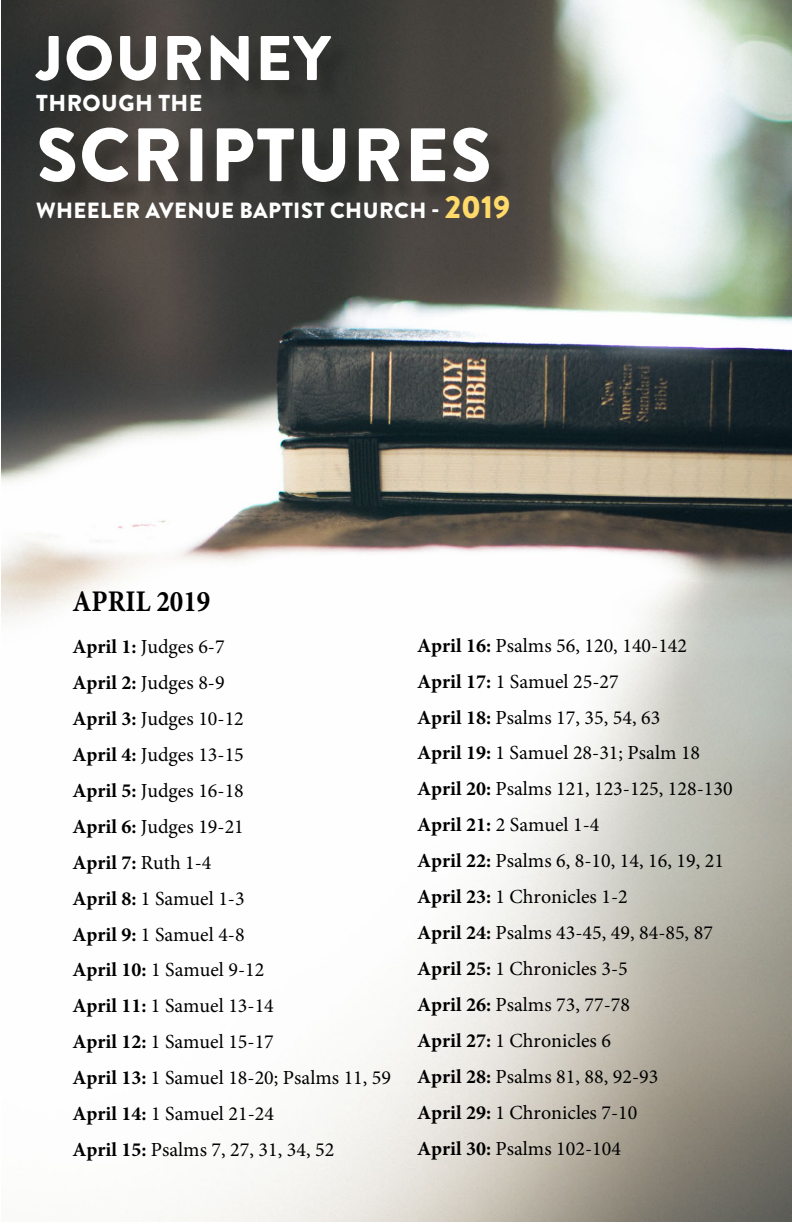
<style>
.page{position:relative;width:792px;height:1224px;background:#fff}
.page>*{position:absolute;margin:0;border:0;box-sizing:border-box;transform-origin:0 0}
.t1{font:900 75.6px "Brandon Grotesque";letter-spacing:.02em;color:#fff}
.t2{font:900 63px "Brandon Grotesque";letter-spacing:.02em;color:#fff}
.t3{font:700 30px "Minion Pro";color:#000;scale:.9 1}
.t4{font:900 23px "Brandon Grotesque";letter-spacing:.02em;color:#fff}
.t5{font:900 22px "Brandon Grotesque";letter-spacing:.02em;color:#fff}
.t6{font:20px/36px "Minion Pro";color:#000}
.s1{font-size:32px;color:#ffd969}
.s2{font-weight:700}
</style>
<div class="page">
<img style="left:1px;top:0;width:791px;height:1221px">
<div style="left:40px;top:38px;width:315px;height:67px;background:#000;opacity:.2"></div>
<div style="left:43px;top:131px;width:471px;height:76px;background:#000;opacity:.2"></div>
<h2 class="t2" style="left:36px;top:14px;width:296px">JOURNEY</h2>
<p class="t4" style="left:36px;top:87px;width:168px">THROUGH THE</p>
<h1 class="t1" style="left:37px;top:102px;width:457px">SCRIPTURES</h1>
<p class="t5" style="left:36px;top:195px;width:476px">WHEELER AVENUE BAPTIST CHURCH - <span class="s1">2019</span></p>
<h3 class="t3" style="left:73px;top:580px;width:155px">APRIL 2019</h3>
<p class="t6" style="left:73px;top:629px;width:320px"><span class="s2">April 1:</span> Judges 6-7<br><span class="s2">April 2:</span> Judges 8-9<br><span class="s2">April 3:</span> Judges 10-12<br><span class="s2">April 4:</span> Judges 13-15<br><span class="s2">April 5:</span> Judges 16-18<br><span class="s2">April 6:</span> Judges 19-21<br><span class="s2">April 7:</span> Ruth 1-4<br><span class="s2">April 8:</span> 1 Samuel 1-3<br><span class="s2">April 9:</span> 1 Samuel 4-8<br><span class="s2">April 10:</span> 1 Samuel 9-12<br><span class="s2">April 11:</span> 1 Samuel 13-14<br><span class="s2">April 12:</span> 1 Samuel 15-17<br><span class="s2">April 13:</span> 1 Samuel 18-20; Psalms 11, 59<br><span class="s2">April 14:</span> 1 Samuel 21-24<br><span class="s2">April 15:</span> Psalms 7, 27, 31, 34, 52</p>
<p class="t6" style="left:417px;top:627px;width:317px"><span class="s2">April 16:</span> Psalms 56, 120, 140-142<br><span class="s2">April 17:</span> 1 Samuel 25-27<br><span class="s2">April 18:</span> Psalms 17, 35, 54, 63<br><span class="s2">April 19:</span> 1 Samuel 28-31; Psalm 18<br><span class="s2">April 20:</span> Psalms 121, 123-125, 128-130<br><span class="s2">April 21:</span> 2 Samuel 1-4<br><span class="s2">April 22:</span> Psalms 6, 8-10, 14, 16, 19, 21<br><span class="s2">April 23:</span> 1 Chronicles 1-2<br><span class="s2">April 24:</span> Psalms 43-45, 49, 84-85, 87<br><span class="s2">April 25:</span> 1 Chronicles 3-5<br><span class="s2">April 26:</span> Psalms 73, 77-78<br><span class="s2">April 27:</span> 1 Chronicles 6<br><span class="s2">April 28:</span> Psalms 81, 88, 92-93<br><span class="s2">April 29:</span> 1 Chronicles 7-10<br><span class="s2">April 30:</span> Psalms 102-104</p>
</div>
